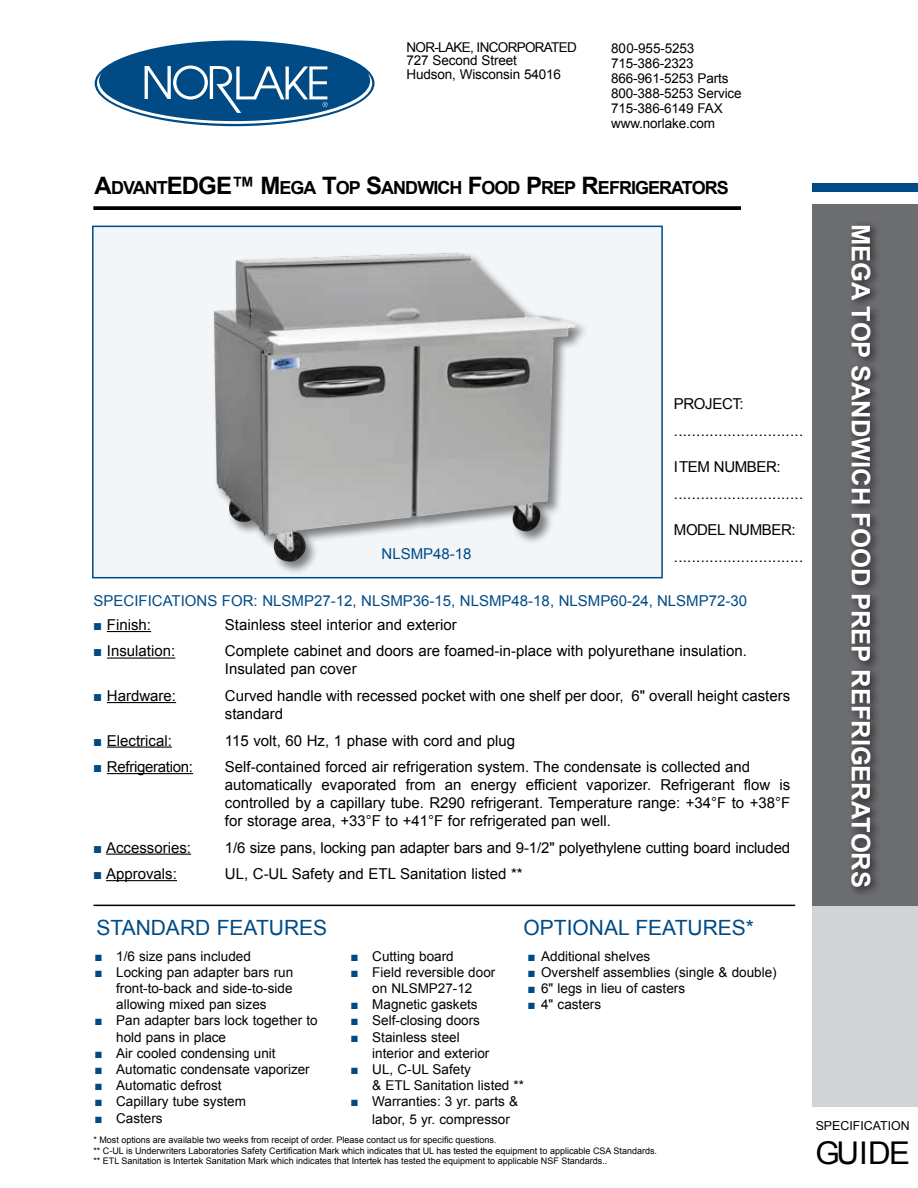
<style>
.page{position:relative;width:918px;height:1188px;background:#fff}
.page>*{position:absolute;margin:0;border:0;box-sizing:border-box;transform-origin:0 0}
.t1{font:31.35px "Arial";letter-spacing:-.025em;color:#000}
.t2{font:700 25.5px "Arial";color:#fff}
.t3{font:21px "Arial";color:#004b85}
.t4{font:700 18px "Arial";letter-spacing:-.055em;color:#000}
.t5{font:15px/18px "Arial";color:#000}
.t6{font:15px/27px "Arial";letter-spacing:-.025em;color:#000}
.t7{font:15px "Arial";color:#004b85}
.t8{font:15px "Arial";letter-spacing:-.02em;color:#000}
.t9{font:13.5px/16.2px "Arial";color:#000}
.t10{font:12.3px "Arial";color:#000}
.t11{font:9px/10.8px "Arial";color:#000}
.s1{font-size:24px}
.s2{color:#004b85}
</style>
<div class="page">
<div style="left:92px;top:226px;width:571px;height:352px;background:#f2f6f9;border:2px solid #004b85"></div>
<div style="left:813px;top:378px;width:105px;height:729px;background:#d1d3d4"></div>
<div style="left:813px;top:204px;width:105px;height:702px;background:#6d6e71"></div>
<div style="left:813px;top:183px;width:105px;height:9px;background:#004b85"></div>
<svg style="left:93px;top:206px;width:648px;height:4px;fill:#010101"></svg>
<hr style="left:93px;top:905px;width:702px;height:1px;background:#000">
<div style="left:847px;top:221px;width:34px;height:677px;background:#000;opacity:.75"></div>
<hr style="left:107px;top:631px;width:44px;height:1px;background:#000">
<hr style="left:107px;top:658px;width:68px;height:1px;background:#000">
<hr style="left:107px;top:702px;width:69px;height:1px;background:#000">
<hr style="left:107px;top:747px;width:65px;height:1px;background:#000">
<hr style="left:107px;top:773px;width:86px;height:1px;background:#000">
<hr style="left:106px;top:854px;width:85px;height:1px;background:#000">
<hr style="left:106px;top:880px;width:71px;height:1px;background:#000">
<svg style="left:95px;top:40px;width:280px;height:86px"></svg>
<div style="left:97px;top:43px;width:275px;height:81px;background:#004b85;border-radius:50%"></div>
<svg style="left:97px;top:66px;width:275px;height:58px"></svg>
<img style="left:214px;top:253px;width:362px;height:309px">
<p class="t9" style="left:406px;top:40px;width:172px;line-height:13.5px">NOR-LAKE, INCORPORATED<br>727 Second Street<br>Hudson, Wisconsin 54016</p>
<p class="t9" style="left:611px;top:40px;width:132px;line-height:15px">800-955-5253<br>715-386-2323<br>866-961-5253 Parts<br>800-388-5253 Service<br>715-386-6149 FAX www.norlake.com</p>
<p class="t4" style="left:95px;top:176px;width:198px"><span class="s1">A</span>DVANT<span class="s1">EDGE™ M</span>EGA</p>
<p class="t4" style="left:322px;top:176px;width:407px"><span class="s1">T</span>OP <span class="s1">S</span>ANDWICH <span class="s1">F</span>OOD <span class="s1">P</span>REP <span class="s1">R</span>EFRIGERATORS</p>
<p class="t7" style="left:382px;top:544px;width:92px">NLSMP48-18</p>
<p class="t6" style="left:674px;top:391px;width:131px">PROJECT: .............................</p>
<p class="t6" style="left:674px;top:454px;width:131px">ITEM NUMBER: .............................</p>
<p class="t6" style="left:674px;top:517px;width:131px">MODEL NUMBER: .............................</p>
<p class="t7" style="left:93px;top:591px;width:655px">SPECIFICATIONS FOR: NLSMP27-12, NLSMP36-15, NLSMP48-18, NLSMP60-24, NLSMP72-30</p>
<p class="t5" style="left:93px;top:616px;width:59px"><span class="s2">■</span> Finish:</p>
<p class="t5" style="left:225px;top:616px;width:233px">Stainless steel interior and exterior</p>
<p class="t5" style="left:93px;top:642px;width:84px"><span class="s2">■</span> Insulation:</p>
<p class="t5" style="left:225px;top:642px;width:523px">Complete cabinet and doors are foamed-in-place with polyurethane insulation.<br>Insulated pan cover</p>
<p class="t5" style="left:93px;top:687px;width:84px"><span class="s2">■</span> Hardware:</p>
<p class="t5" style="left:225px;top:687px;width:567px">Curved handle with recessed pocket with one shelf per door, 6" overall height casters standard</p>
<p class="t5" style="left:93px;top:731px;width:80px"><span class="s2">■</span> Electrical:</p>
<p class="t5" style="left:225px;top:731px;width:292px">115 volt, 60 Hz, 1 phase with cord and plug</p>
<p class="t8" style="left:93px;top:757px;width:101px"><span class="s2">■</span> Refrigeration:</p>
<p class="t5" style="left:225px;top:758px;width:567px">Self-contained forced air refrigeration system. The condensate is collected and automatically evaporated from an energy efficient vaporizer. Refrigerant flow is controlled by a capillary tube. R290 refrigerant. Temperature range: +34°F to +38°F for storage area, +33°F to +41°F for refrigerated pan well.</p>
<p class="t5" style="left:93px;top:838px;width:99px"><span class="s2">■</span> Accessories:</p>
<p class="t5" style="left:225px;top:838px;width:567px">1/6 size pans, locking pan adapter bars and 9-1/2" polyethylene cutting board included</p>
<p class="t5" style="left:93px;top:865px;width:85px"><span class="s2">■</span> Approvals:</p>
<p class="t5" style="left:225px;top:865px;width:299px">UL, C-UL Safety and ETL Sanitation listed **</p>
<h3 class="t3" style="left:96px;top:914px;width:232px">STANDARD FEATURES</h3>
<h3 class="t3" style="left:524px;top:914px;width:232px">OPTIONAL FEATURES*</h3>
<p class="t9" style="left:94px;top:948px;width:158px"><span class="s2">■</span> 1/6 size pans included</p>
<p class="t9" style="left:116px;top:964px;width:179px;text-align:justify;text-indent:-22px"><span class="s2">■</span> Locking pan adapter bars run front-to-back and side-to-side allowing mixed pan sizes</p>
<p class="t9" style="left:116px;top:1013px;width:203px;text-indent:-22px"><span class="s2">■</span> Pan adapter bars lock together to hold pans in place</p>
<p class="t9" style="left:94px;top:1045px;width:183px"><span class="s2">■</span> Air cooled condensing unit</p>
<p class="t9" style="left:94px;top:1061px;width:217px"><span class="s2">■</span> Automatic condensate vaporizer</p>
<p class="t9" style="left:94px;top:1077px;width:129px"><span class="s2">■</span> Automatic defrost</p>
<p class="t9" style="left:94px;top:1094px;width:153px"><span class="s2">■</span> Capillary tube system</p>
<p class="t9" style="left:94px;top:1110px;width:70px"><span class="s2">■</span> Casters</p>
<p class="t9" style="left:351px;top:948px;width:105px"><span class="s2">■</span> Cutting board</p>
<p class="t9" style="left:351px;top:964px;width:146px;text-align:center"><span class="s2">■</span> Field reversible door on NLSMP27-12</p>
<p class="t9" style="left:351px;top:996px;width:129px"><span class="s2">■</span> Magnetic gaskets</p>
<p class="t9" style="left:351px;top:1013px;width:131px"><span class="s2">■</span> Self-closing doors</p>
<p class="t9" style="left:372px;top:1029px;width:119px;text-indent:-22px"><span class="s2">■</span> Stainless steel interior and exterior</p>
<p class="t9" style="left:372px;top:1061px;width:153px;text-indent:-22px"><span class="s2">■</span> UL, C-UL Safety<br>&amp; ETL Sanitation listed **</p>
<p class="t9" style="left:372px;top:1093px;width:147px;line-height:18px;text-indent:-22px"><span class="s2">■</span> Warranties: 3 yr. parts &amp; labor, 5 yr. compressor</p>
<p class="t9" style="left:528px;top:948px;width:124px"><span class="s2">■</span> Additional shelves</p>
<p class="t9" style="left:528px;top:964px;width:251px"><span class="s2">■</span> Overshelf assemblies (single &amp; double)</p>
<p class="t9" style="left:528px;top:980px;width:159px"><span class="s2">■</span> 6" legs in lieu of casters</p>
<p class="t9" style="left:528px;top:997px;width:75px"><span class="s2">■</span> 4" casters</p>
<p class="t11" style="left:93px;top:1134px;width:565px">* Most options are available two weeks from receipt of order. Please contact us for specific questions.<br>** C-UL is Underwriters Laboratories Safety Certification Mark which indicates that UL has tested the equipment to applicable CSA Standards. ** ETL Sanitation is Intertek Sanitation Mark which indicates that Intertek has tested the equipment to applicable NSF Standards..</p>
<h2 class="t2" style="left:878px;top:224px;width:666px;rotate:90deg">MEGA TOP SANDWICH FOOD PREP REFRIGERATORS</h2>
<p class="t10" style="left:816px;top:1118px;width:95px">SPECIFICATION</p>
<h1 class="t1" style="left:815px;top:1133px;width:96px">GUIDE</h1>
</div>
